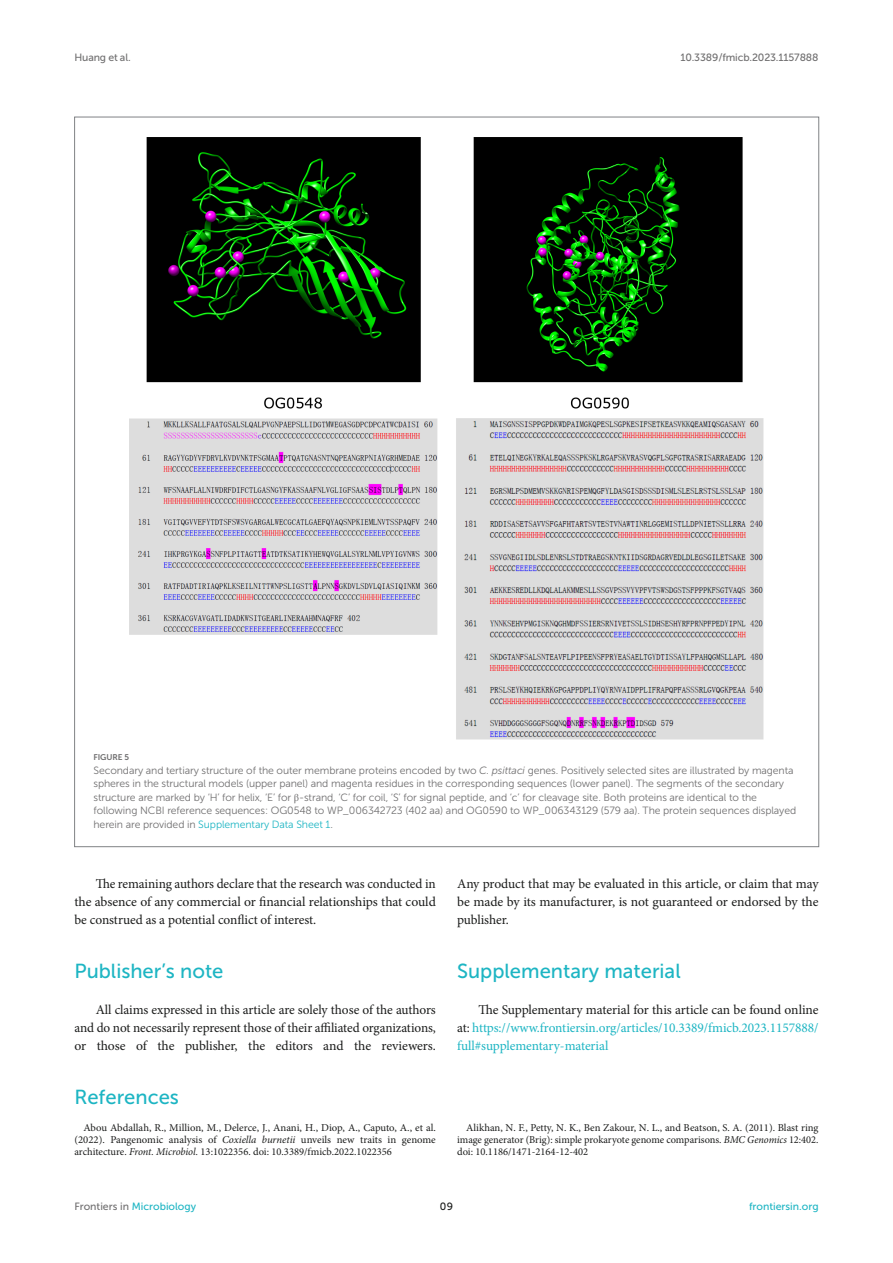
<style>
.page{position:relative;width:893px;height:1263px;background:#fff}
.page>*{position:absolute;margin:0;border:0;box-sizing:border-box;transform-origin:0 0}
.HEAD_1{font:20.25px "Museo Sans 500";color:#1db5c3}
.REF_HD{font:20.25px "Museo Sans 500";color:#1db5c3}
.TEXT_FLUSH{font:13.5px/18px "Minion Pro";letter-spacing:-.01em;color:#1b1c1b;text-align:justify}
.TEXT{font:13.5px/18px "Minion Pro";letter-spacing:-.005em;color:#1b1c1b;text-align:justify}
.TEXT_FLUSH-2{font:13.5px/18px "Minion Pro";letter-spacing:-.005em;color:#1db5c3;text-align:justify}
.FIG_LEG{font:10.5px/13.5px "Museo Sans 300";letter-spacing:-.01em;color:#706f70}
.REF{font:10.5px/12px "Minion Pro";color:#1b1c1b;text-align:justify}
.t1{font:10.5px "Museo Sans 500";color:#1db5c3}
.t2{font:10.5px "Museo Sans 500";letter-spacing:-.015em;color:#706f70}
.t3{font:10.5px "Museo Sans 500";color:#1b1c1b}
.FIG_HD{font:8.25px "Museo Sans 700";letter-spacing:-.01em;color:#706f70}
.s1{font-style:italic}
.s2{font-family:"STIX General"}
.s3{color:#1db5c3}
.s4{color:#1b1c1b}
.s5{color:#706f70}
</style>
<div class="page">
<img style="left:129px;top:137px;width:635px;height:603px">
<p class="t2" style="left:74px;top:51px;width:58px">Huang et al.</p>
<p class="t2" style="left:680px;top:51px;width:139px">10.3389/fmicb.2023.1157888</p>
<p class="FIG_HD" style="left:94px;top:753px;width:37px">FIGURE 5</p>
<p class="FIG_LEG" style="left:94px;top:763px;width:704px">Secondary and tertiary structure of the outer membrane proteins encoded by two <span class="s1">C. psittaci</span> genes. Positively selected sites are illustrated by magenta spheres in the structural models (upper panel) and magenta residues in the corresponding sequences (lower panel). The segments of the secondary structure are marked by ‘H’ for helix, ‘E’ for <span class="s2">β</span>-strand, ‘C’ for coil, ‘S’ for signal peptide, and ‘c’ for cleavage site. Both proteins are identical to the following NCBI reference sequences: OG0548 to WP_006342723 (402 aa) and OG0590 to WP_006343129 (579 aa). The protein sequences displayed herein are provided in <span class="s3">Supplementary Data Sheet 1</span>.</p>
<p class="TEXT" style="left:74px;top:875px;width:363px;text-indent:21px">The remaining authors declare that the research was conducted in the absence of any commercial or financial relationships that could be construed as a potential conflict of interest.</p>
<p class="HEAD_1" style="left:74px;top:960px;width:151px">Publisher’s note</p>
<p class="TEXT_FLUSH" style="left:74px;top:1001px;width:363px;text-indent:21px">All claims expressed in this article are solely those of the authors and do not necessarily represent those of their affiliated organizations, or those of the publisher, the editors and the reviewers.</p>
<p class="TEXT_FLUSH" style="left:457px;top:875px;width:363px">Any product that may be evaluated in this article, or claim that may be made by its manufacturer, is not guaranteed or endorsed by the publisher.</p>
<p class="HEAD_1" style="left:457px;top:960px;width:225px">Supplementary material</p>
<p class="TEXT_FLUSH-2" style="left:457px;top:1001px;width:363px;text-indent:21px"><span class="s4">The Supplementary material for this article can be found online at:</span> https://www.frontiersin.org/articles/10.3389/fmicb.2023.1157888/ full#supplementary-material</p>
<p class="REF_HD" style="left:74px;top:1086px;width:106px">References</p>
<p class="REF" style="left:74px;top:1122px;width:363px;text-indent:9px">Abou Abdallah, R., Million, M., Delerce, J., Anani, H., Diop, A., Caputo, A., et al. (2022). Pangenomic analysis of <span class="s1">Coxiella burnetii</span> unveils new traits in genome architecture. <span class="s1">Front. Microbiol.</span> 13:1022356. doi: 10.3389/fmicb.2022.1022356</p>
<p class="REF" style="left:457px;top:1122px;width:363px;text-indent:9px">Alikhan, N. F., Petty, N. K., Ben Zakour, N. L., and Beatson, S. A. (2011). Blast ring image generator (Brig): simple prokaryote genome comparisons. <span class="s1">BMC Genomics</span> 12:402. doi: 10.1186/1471-2164-12-402</p>
<p class="t1" style="left:74px;top:1200px;width:123px"><span class="s5">Frontiers in</span> Microbiology</p>
<p class="t3" style="left:440px;top:1200px;width:15px">09</p>
<p class="t1" style="left:749px;top:1200px;width:71px">frontiersin.org</p>
</div>
